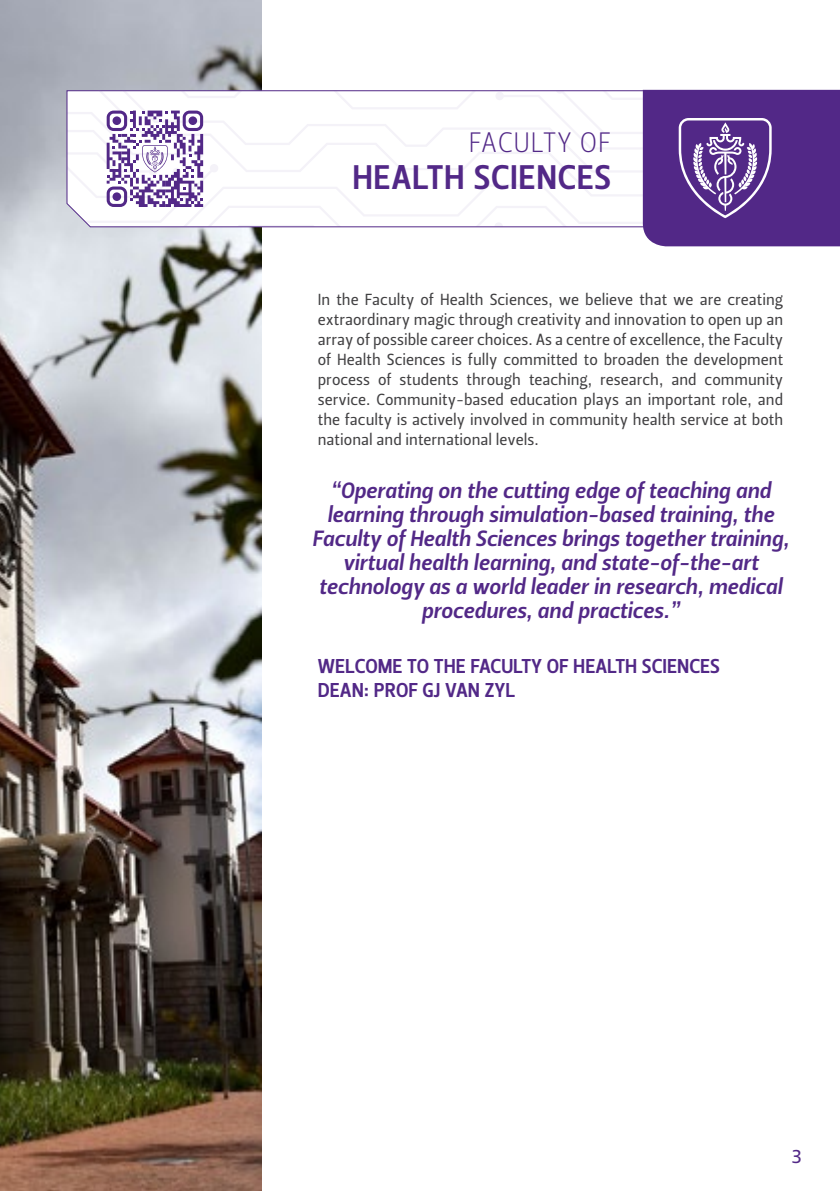
<style>
.page{position:relative;width:840px;height:1191px;background:#fff}
.page>*{position:absolute;margin:0;border:0;box-sizing:border-box;transform-origin:0 0}
.t1{font:34px "Leitura Sans Grot 3";letter-spacing:.02em;color:#522887}
.t2{font:28px "Leitura Sans Grot 1";letter-spacing:.02em;color:#522887}
.t3{font:22px/24px "Leitura Sans Italic 3";color:#522887;text-align:center}
.t4{font:20px/24px "Leitura Sans Grot 3";color:#522887}
.t5{font:20px "Leitura Sans Grot 2";color:#522887}
.t6{font:16px/20px "Leitura Sans Grot 2";color:#414042;text-align:justify}
</style>
<div class="page">
<img style="left:0;top:0;width:261px;height:1191px">
<svg style="left:67px;top:90px;width:772px;height:156px"></svg>
<h2 class="t2" style="left:468px;top:123px;width:144px">FACULTY OF</h2>
<h1 class="t1" style="left:352px;top:154px;width:260px">HEALTH SCIENCES</h1>
<p class="t6" style="left:317px;top:289px;width:466px">In the Faculty of Health Sciences, we believe that we are creating extraordinary magic through creativity and innovation to open up an array of possible career choices. As a centre of excellence, the Faculty of Health Sciences is fully committed to broaden the development process of students through teaching, research, and community service. Community-based education plays an important role, and the faculty is actively involved in community health service at both national and international levels.</p>
<p class="t3" style="left:312px;top:478px;width:478px">“Operating on the cutting edge of teaching and learning through simulation-based training, the Faculty of Health Sciences brings together training, virtual health learning, and state-of-the-art technology as a world leader in research, medical procedures, and practices.”</p>
<p class="t4" style="left:317px;top:654px;width:403px">WELCOME TO THE FACULTY OF HEALTH SCIENCES<br>DEAN: PROF GJ VAN ZYL</p>
<p class="t5" style="left:791px;top:1142px;width:12px">3</p>
</div>
